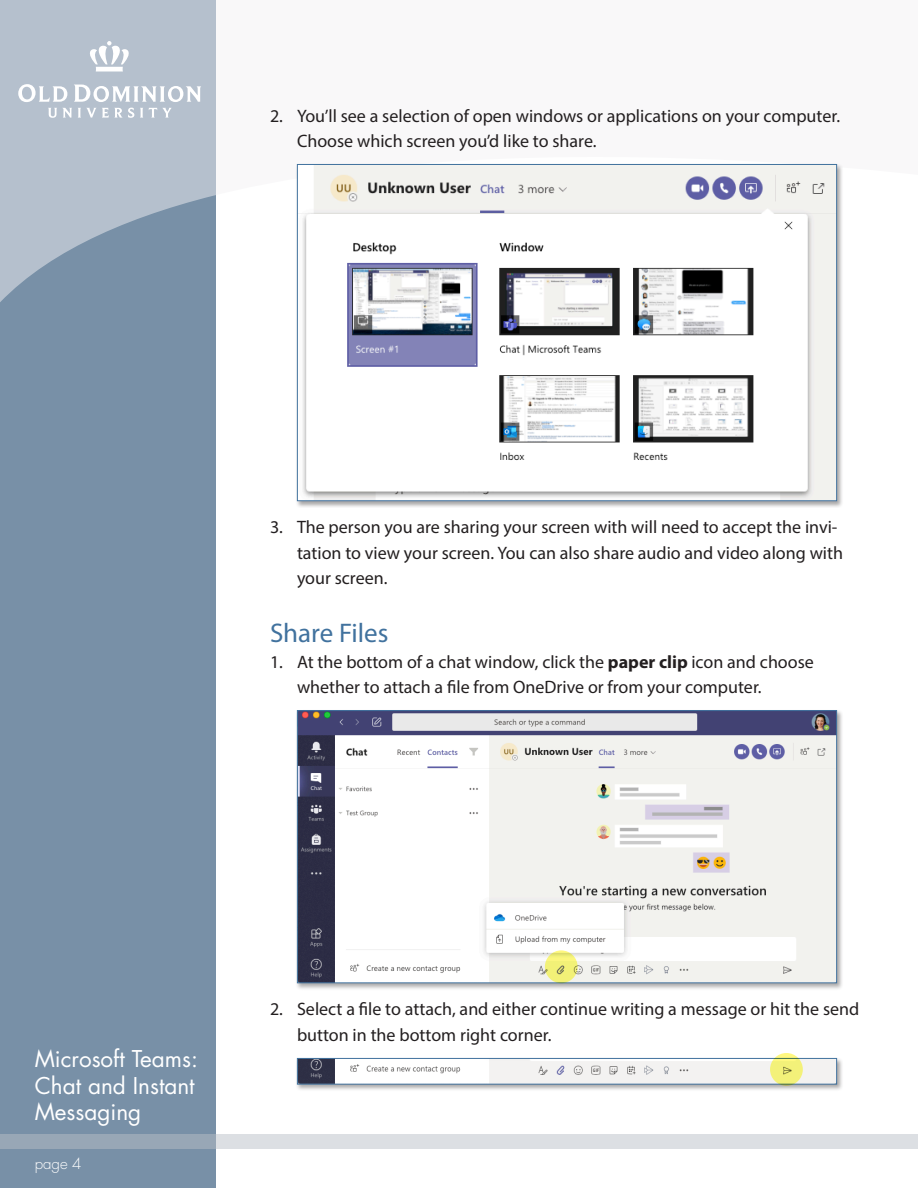
<style>
.page{position:relative;width:918px;height:1188px;background:#fff}
.page>*{position:absolute;margin:0;border:0;box-sizing:border-box;transform-origin:0 0}
.heading{font:27px "Myriad Pro";color:#41729e}
.t1{font:22.5px/26.7px "Futura Std";color:#fff}
.t2{font:18px/25.5px "Myriad Pro";color:#231f20}
.t3{font:300 15px "Futura Std";color:#fff}
.s1{font-weight:700}
</style>
<div class="page">
<div style="left:0;top:0;width:216px;height:1188px;background:#7890a7"></div>
<svg style="left:0;top:0;width:216px;height:302px;fill:#b5c0cd"></svg>
<svg style="left:0;top:1134px;width:918px;height:14px;background:#ccd1d8"></svg>
<svg style="left:88px;top:41px;width:42px;height:31px"></svg>
<svg style="left:18px;top:84px;width:49px;height:18px"></svg>
<svg style="left:73px;top:85px;width:128px;height:17px;background:#d3d9e1"></svg>
<svg style="left:48px;top:108px;width:24px;height:10px"></svg>
<svg style="left:78px;top:108px;width:56px;height:10px"></svg>
<svg style="left:140px;top:108px;width:3px;height:10px"></svg>
<svg style="left:149px;top:108px;width:23px;height:10px"></svg>
<div style="left:295px;top:163px;width:548px;height:345px;background:#231f20;opacity:.4"></div>
<img style="left:299px;top:166px;width:536px;height:333px">
<div style="left:295px;top:709px;width:548px;height:281px;background:#231f20;opacity:.4"></div>
<img style="left:299px;top:712px;width:536px;height:269px">
<div style="left:297px;top:710px;width:540px;height:273px;border:1px solid #41729e"></div>
<div style="left:295px;top:1057px;width:548px;height:34px;background:#231f20;opacity:.4"></div>
<img style="left:299px;top:1060px;width:536px;height:23px">
<div style="left:297px;top:1058px;width:540px;height:27px;border:1px solid #41729e"></div>
<svg style="left:545px;top:950px;width:33px;height:33px"></svg>
<svg style="left:770px;top:1053px;width:33px;height:33px"></svg>
<p class="t2" style="left:297px;top:102px;width:545px;text-indent:-27px">2. You’ll see a selection of open windows or applications on your computer.<br>Choose which screen you’d like to share.</p>
<p class="t2" style="left:297px;top:514px;width:548px;text-indent:-27px">3. The person you are sharing your screen with will need to accept the invi&shy;tation to view your screen. You can also share audio and video along with your screen.</p>
<p class="heading" style="left:270px;top:616px;width:120px">Share Files</p>
<p class="t2" style="left:297px;top:649px;width:518px;text-indent:-27px">1. At the bottom of a chat window, click the <span class="s1">paper clip</span> icon and choose whether to attach a file from OneDrive or from your computer.</p>
<p class="t1" style="left:35px;top:1046px;width:165px">Microsoft Teams:<br>Chat and Instant<br>Messaging</p>
<p class="t3" style="left:35px;top:1155px;width:48px">page 4</p>
<p class="t2" style="left:297px;top:996px;width:564px;text-indent:-27px">2. Select a file to attach, and either continue writing a message or hit the send button in the bottom right corner.</p>
</div>
